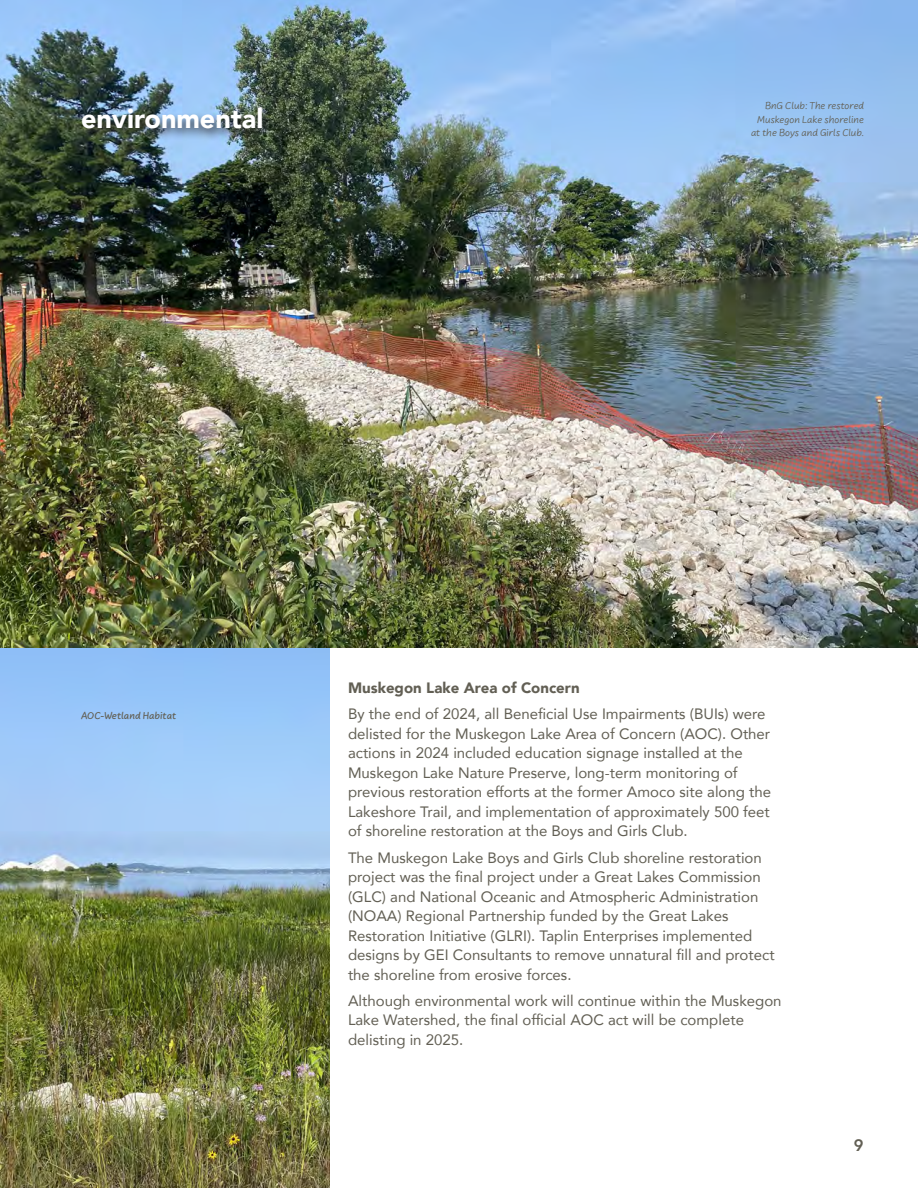
<style>
.page{position:relative;width:918px;height:1188px;background:#fff}
.page>*{position:absolute;margin:0;border:0;box-sizing:border-box;transform-origin:0 0}
.t1{font:900 27px "Avenir";color:#fff}
.t2{font:800 16.5px "Avenir";color:#625f54}
.t3{font:15px/19.5px "Avenir";color:#625f54}
.t4{font:900 15px "Avenir";color:#625f54}
.t5{font:10.5px/13.5px "Uberhand Pro";color:#625f54;text-align:right}
.t6{font:500 10.5px "Uberhand Pro";color:#625f54}
</style>
<div class="page">
<img style="left:0;top:0;width:918px;height:648px">
<div style="left:79px;top:105px;width:196px;height:37px;background:#231f20;opacity:.75"></div>
<img style="left:1px;top:649px;width:329px;height:539px">
<p class="t1" style="left:81px;top:96px;width:184px">environmental</p>
<p class="t5" style="left:751px;top:98px;width:114px">BnG Club: The restored<br>Muskegon Lake shoreline at the Boys and Girls Club.</p>
<p class="t6" style="left:81px;top:708px;width:97px">AOC-Wetland Habitat</p>
<p class="t4" style="left:348px;top:675px;width:233px">Muskegon Lake Area of Concern</p>
<p class="t3" style="left:348px;top:704px;width:425px">By the end of 2024, all Beneficial Use Impairments (BUIs) were delisted for the Muskegon Lake Area of Concern (AOC). Other actions in 2024 included education signage installed at the Muskegon Lake Nature Preserve, long-term monitoring of previous restoration efforts at the former Amoco site along the Lakeshore Trail, and implementation of approximately 500 feet of shoreline restoration at the Boys and Girls Club.</p>
<p class="t3" style="left:348px;top:847px;width:428px">The Muskegon Lake Boys and Girls Club shoreline restoration project was the final project under a Great Lakes Commission (GLC) and National Oceanic and Atmospheric Administration (NOAA) Regional Partnership funded by the Great Lakes Restoration Initiative (GLRI). Taplin Enterprises implemented designs by GEI Consultants to remove unnatural fill and protect the shoreline from erosive forces.</p>
<p class="t3" style="left:348px;top:991px;width:435px">Although environmental work will continue within the Muskegon<br>Lake Watershed, the final official AOC act will be complete delisting in 2025.</p>
<p class="t2" style="left:854px;top:1132px;width:11px">9</p>
</div>
